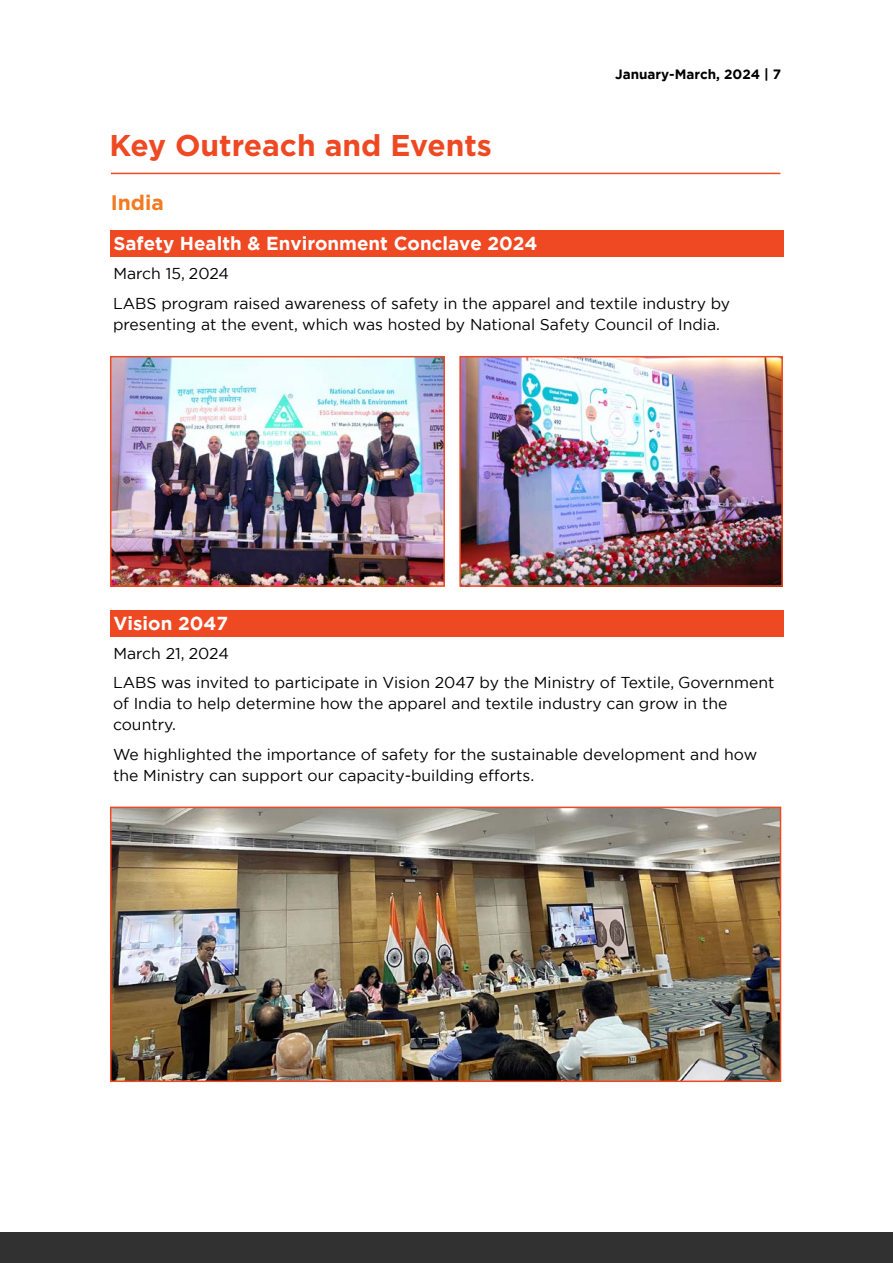
<style>
.page{position:relative;width:893px;height:1263px;background:#fff}
.page>*{position:absolute;margin:0;border:0;box-sizing:border-box;transform-origin:0 0}
.t1{font:700 30px "Gotham";color:#ef4923}
.t2{font:700 21px "Gotham";color:#f47920}
.t3{font:700 18.75px "Gotham";color:#fff}
.t4{font:15.75px/21px "Gotham";color:#000}
.t5{font:700 13.5px "Gotham";color:#000}
</style>
<div class="page">
<div style="left:0;top:1233px;width:893px;height:30px;background:#313132"></div>
<hr style="left:111px;top:173px;width:669px;height:1px;background:#ef4923">
<div style="left:111px;top:231px;width:673px;height:26px;background:#ef4923"></div>
<div style="left:111px;top:610px;width:673px;height:27px;background:#ef4923"></div>
<img style="left:113px;top:359px;width:329px;height:225px">
<div style="left:110px;top:356px;width:335px;height:231px;border:2px solid #ef4923"></div>
<img style="left:113px;top:810px;width:665px;height:269px">
<div style="left:110px;top:807px;width:671px;height:275px;border:2px solid #ef4923"></div>
<img style="left:462px;top:359px;width:318px;height:225px">
<div style="left:459px;top:356px;width:324px;height:231px;border:2px solid #ef4923"></div>
<h1 class="t1" style="left:109px;top:125px;width:384px">Key Outreach and Events</h1>
<h2 class="t2" style="left:111px;top:188px;width:55px">India</h2>
<p class="t3" style="left:113px;top:233px;width:425px">Safety Health &amp; Environment Conclave 2024</p>
<p class="t4" style="left:113px;top:262px;width:117px">March 15, 2024</p>
<p class="t5" style="left:615px;top:66px;width:168px">January-March, 2024 | 7</p>
<p class="t4" style="left:113px;top:292px;width:619px">LABS program raised awareness of safety in the apparel and textile industry by presenting at the event, which was hosted by National Safety Council of India.</p>
<p class="t3" style="left:113px;top:613px;width:116px">Vision 2047</p>
<p class="t4" style="left:113px;top:642px;width:117px">March 21, 2024</p>
<p class="t4" style="left:113px;top:672px;width:663px">LABS was invited to participate in Vision 2047 by the Ministry of Textile, Government of India to help determine how the apparel and textile industry can grow in the country.</p>
<p class="t4" style="left:113px;top:744px;width:646px">We highlighted the importance of safety for the sustainable development and how the Ministry can support our capacity-building efforts.</p>
</div>
